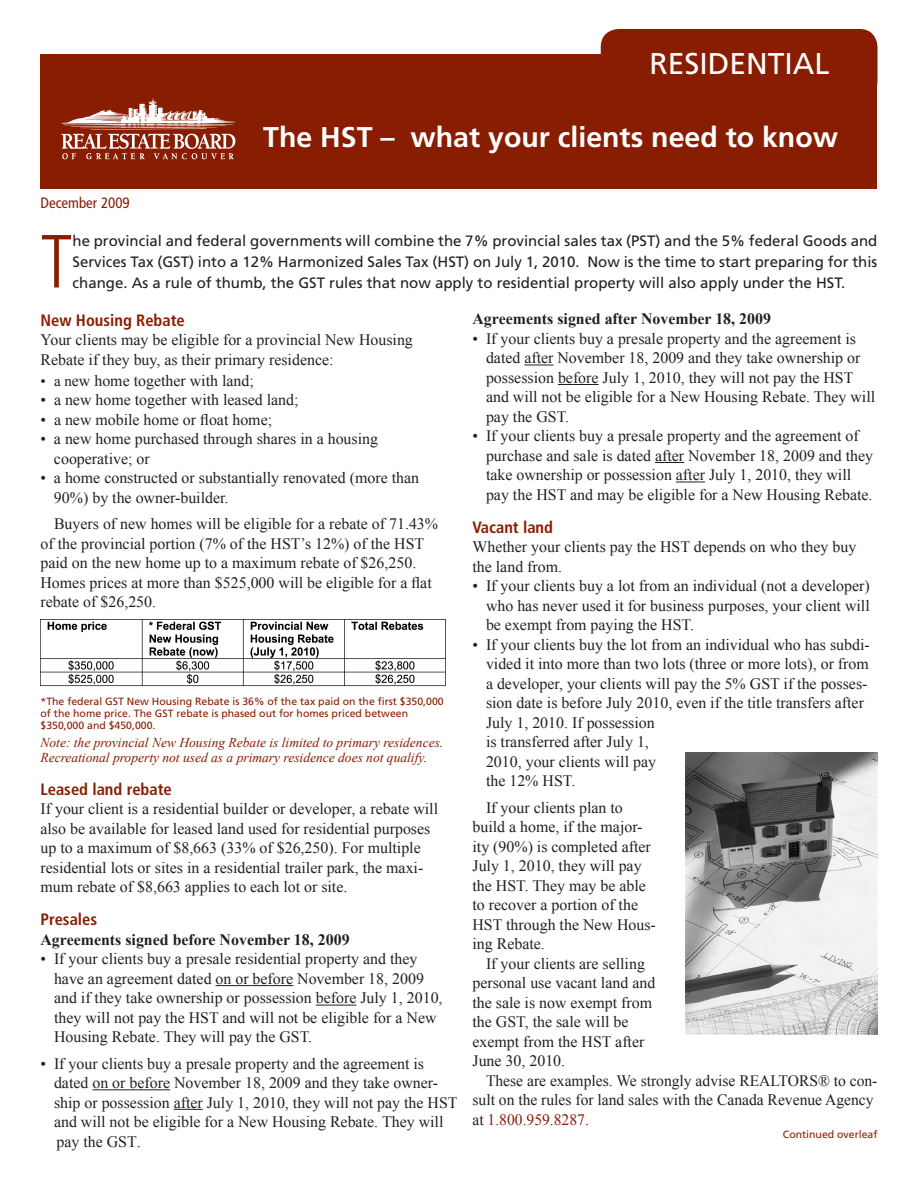
<style>
.page{position:relative;width:918px;height:1188px;background:#fff}
.page>*{position:absolute;margin:0;border:0;box-sizing:border-box;transform-origin:0 0}
.Body_text{font:300 condensed 75.15px "Frutiger";color:#891d02}
.Subhead_2{font:30px "Frutiger";color:#fff}
.t1{font:700 28.5px "Frutiger";color:#fff}
.Subhead_2-2{font:700 condensed 16.5px "Frutiger";color:#891d02}
.Body_text-2{font:15.9px/19.5px "Times New Roman";color:#231f20}
.Body_text-3{font:700 15.9px "Times New Roman";color:#231f20}
.Body_text-4{font:15px/21px "Frutiger";color:#231f20;text-align:justify}
.Subhead_2-3{font:condensed 15px "Frutiger";color:#891d02}
.Body_text-5{font:italic 13.5px/15px "Times New Roman";color:#891d02}
.Body_text-6{font:10.5px/12px "Frutiger";color:#891d02}
.s1{font-size:15px}
.s2{color:#891d02}
.s3{font-style:inherit}
</style>
<div class="page">
<hr style="left:524px;top:365px;width:30px;height:1px;background:#231f20">
<hr style="left:558px;top:384px;width:41px;height:1px;background:#231f20">
<svg style="left:655px;top:462px;width:29px;height:1px"></svg>
<svg style="left:676px;top:482px;width:29px;height:1px"></svg>
<div style="left:40px;top:54px;width:838px;height:134px;background:#891d02"></div>
<hr style="left:216px;top:985px;width:77px;height:1px;background:#231f20">
<hr style="left:316px;top:1005px;width:40px;height:1px;background:#231f20">
<hr style="left:92px;top:1089px;width:78px;height:1px;background:#231f20">
<svg style="left:174px;top:1109px;width:29px;height:1px"></svg>
<img style="left:685px;top:752px;width:192px;height:283px">
<img style="left:131px;top:98px;width:26px;height:19px">
<div style="left:601px;top:29px;width:277px;height:70px;background:#891d02;border-radius:18px"></div>
<img style="left:40px;top:620px;width:405px;height:67px">
<p class="Subhead_2" style="left:649px;top:46px;width:182px">RESIDENTIAL</p>
<p class="Subhead_2-3" style="left:40px;top:194px;width:91px">December 2009</p>
<p class="t1" style="left:263px;top:120px;width:576px">The HST – what your clients need to know</p>
<p class="Body_text" style="left:40px;top:219px;width:34px">T</p>
<p class="Body_text-4" style="left:73px;top:230px;width:806px">he provincial and federal governments will combine the 7% provincial sales tax (PST) and the 5% federal Goods and Services Tax (GST) into a 12% Harmonized Sales Tax (HST) on July 1, 2010. Now is the time to start preparing for this change. As a rule of thumb, the GST rules that now apply to residential property will also apply under the HST.</p>
<p class="Subhead_2-2" style="left:40px;top:310px;width:146px">New Housing Rebate</p>
<p class="Body_text-2" style="left:40px;top:330px;width:374px">Your clients may be eligible for a provincial New Housing<br>Rebate if they buy, as their primary residence:</p>
<p class="Body_text-2" style="left:40px;top:371px;width:215px"><span class="s1">• a n</span>ew home together with land;</p>
<p class="Body_text-2" style="left:41px;top:390px;width:260px">• a new home together with leased land;</p>
<p class="Body_text-2" style="left:40px;top:410px;width:233px">• a new mobile home or float home;</p>
<p class="Body_text-2" style="left:54px;top:429px;width:326px;text-indent:-13px">• a new home purchased through shares in a housing cooperative; or</p>
<p class="Body_text-2" style="left:54px;top:468px;width:367px;text-indent:-13px">• a home constructed or substantially renovated (more than<br>90%) by the owner-builder.</p>
<p class="Body_text-2" style="left:40px;top:514px;width:399px;text-indent:14px">Buyers of new homes will be eligible for a rebate of 71.43% of the provincial portion (7% of the HST’s 12%) of the HST paid on the new home up to a maximum rebate of $26,250.<br>Homes prices at more than $525,000 will be eligible for a flat rebate of $26,250.</p>
<p class="Body_text-3" style="left:472px;top:308px;width:300px">Agreements signed after November 18, 2009</p>
<p class="Body_text-2" style="left:486px;top:328px;width:391px;text-indent:-13px">• If your clients buy a presale property and the agreement is dated after November 18, 2009 and they take ownership or possession before July 1, 2010, they will not pay the HST and will not be eligible for a New Housing Rebate. They will pay the GST.</p>
<p class="Body_text-2" style="left:486px;top:426px;width:389px;text-indent:-13px">• If your clients buy a presale property and the agreement of purchase and sale is dated after November 18, 2009 and they take ownership or possession after July 1, 2010, they will pay the HST and may be eligible for a New Housing Rebate.</p>
<p class="Subhead_2-2" style="left:472px;top:517px;width:82px">Vacant land</p>
<p class="Body_text-2" style="left:472px;top:537px;width:385px">Whether your clients pay the HST depends on who they buy the land from.</p>
<p class="Body_text-2" style="left:486px;top:576px;width:385px;text-align:justify;text-indent:-14px">• If your clients buy a lot from an individual (not a developer) who has never used it for business purposes, your client will be exempt from paying the HST.</p>
<p class="Body_text-2" style="left:486px;top:634px;width:385px;text-indent:-14px">• If your clients buy the lot from an individual who has subdi&shy;vided it into more than two lots (three or more lots), or from a developer, your clients will pay the 5% GST if the posses&shy;sion date is before July 2010, even if the title transfers after July 1, 2010. If possession<br>is transferred after July 1,<br>2010, your clients will pay<br>the 12% HST.</p>
<p class="Body_text-2" style="left:472px;top:797px;width:185px;text-indent:14px">If your clients plan to build a home, if the major&shy;ity (90%) is completed after<br>July 1, 2010, they will pay the HST. They may be able to recover a portion of the<br>HST through the New Hous&shy;ing Rebate.</p>
<p class="Body_text-2" style="left:472px;top:953px;width:184px;text-indent:14px">If your clients are selling personal use vacant land and the sale is now exempt from the GST, the sale will be exempt from the HST after<br>June 30, 2010.</p>
<p class="Body_text-2" style="left:472px;top:1070px;width:406px;text-indent:14px">These are examples. We strongly advise REALTORS® to con&shy;sult on the rules for land sales with the Canada Revenue Agency at <span class="s2">1.800.959.8287.</span></p>
<p class="Body_text-6" style="left:783px;top:1128px;width:96px">Continued overleaf</p>
<p class="Body_text-6" style="left:40px;top:695px;width:405px">*The federal GST New Housing Rebate is 36% of the tax paid on the first $350,000 of the home price. The GST rebate is phased out for homes priced between $350,000 and $450,000.</p>
<p class="Body_text-5" style="left:40px;top:735px;width:404px">Note: the provincial New Housing Rebate is limited to primary residences.<br>Recreational property not used as a primary residence does not qualify.</p>
<p class="Subhead_2-2" style="left:40px;top:779px;width:133px">Leased land rebate</p>
<p class="Body_text-2" style="left:40px;top:799px;width:399px">If your client is a residential builder or developer, a rebate will also be available for leased land used for residential purposes up to a maximum of $8,663 (33% of $26,250). For multiple residential lots or sites in a residential trailer park, the maxi&shy;mum rebate of $8,663 applies to each lot or site.</p>
<p class="Subhead_2-2" style="left:40px;top:910px;width:58px">Presales</p>
<p class="Body_text-3" style="left:40px;top:929px;width:311px">Agreements signed before November 18, 2009</p>
<p class="Body_text-2" style="left:54px;top:949px;width:390px;text-indent:-14px">• If your clients buy a presale residential property and they have an agreement dated on or before November 18, 2009 and if they take ownership or possession before July 1, 2010, they will not pay the HST and will not be eligible for a New Housing Rebate. They will pay the GST.</p>
<p class="Body_text-2" style="left:54px;top:1053px;width:405px;text-indent:-14px">• If your clients buy a presale property and the agreement is dated on or before November 18, 2009 and they take owner&shy;ship or possession after July 1, 2010, they will <span class="s3">not</span> pay the HST and <span class="s3">will not be</span> eligible for a New Housing Rebate. <span class="s3">They will pay the GST.</span></p>
</div>
